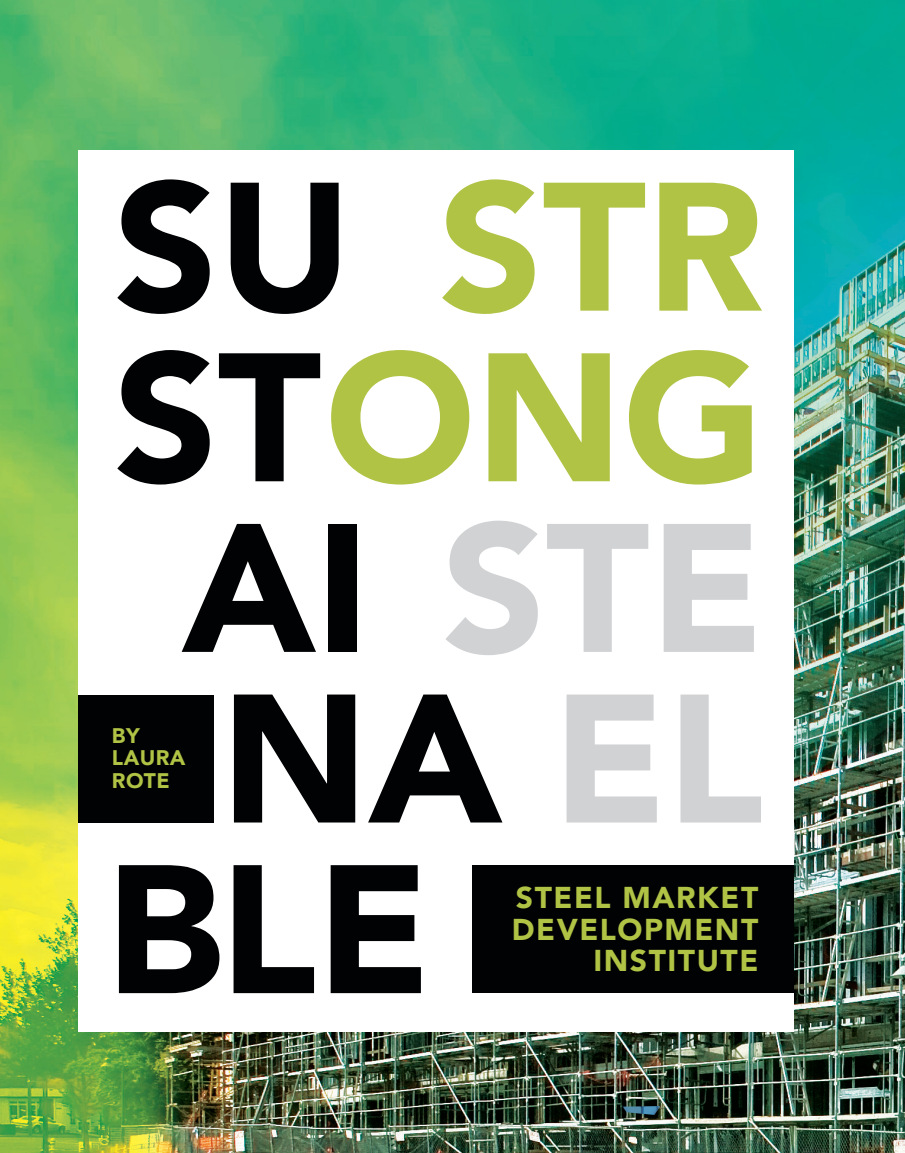
<style>
.page{position:relative;width:905px;height:1153px;background:#fff}
.page>*{position:absolute;margin:0;border:0;box-sizing:border-box;transform-origin:0 0}
.Body_Copy{font:900 180.75px/170.6px "Avenir";color:#b1c345;text-align:right}
.Body_Copy-2{font:900 180.75px "Avenir";color:#010203}
.Body_Copy-3{font:900 30.15px/32px "Avenir";letter-spacing:.05em;color:#b1c345;text-align:right}
.Body_Copy-4{font:900 21.15px/23px "Avenir";letter-spacing:.02em;color:#b1c345}
.s1{color:#010203}
.s2{color:#d1d2d4}
</style>
<div class="page">
<img style="left:0;top:0;width:904px;height:1153px">
<div style="left:78px;top:150px;width:716px;height:881px;background:#fff"></div>
<img style="left:622px;top:1106px;width:38px;height:9px">
<div style="left:78px;top:695px;width:135px;height:127px;background:#010203"></div>
<div style="left:472px;top:865px;width:322px;height:128px;background:#010203"></div>
<p class="Body_Copy" style="left:114px;top:158px;width:651px">STR<br><span class="s1">ST</span>ONG<br><span class="s1">AI</span> <span class="s2">STE<br></span><span class="s1">NA</span> <span class="s2">EL</span></p>
<p class="Body_Copy-2" style="left:114px;top:93px;width:239px">SU</p>
<p class="Body_Copy-4" style="left:112px;top:723px;width:75px">BY<br>LAURA<br>ROTE</p>
<p class="Body_Copy-2" style="left:106px;top:775px;width:326px">BLE</p>
<p class="Body_Copy-3" style="left:512px;top:880px;width:248px">STEEL MARKET<br>DEVELOPMENT<br>INSTITUTE</p>
</div>
